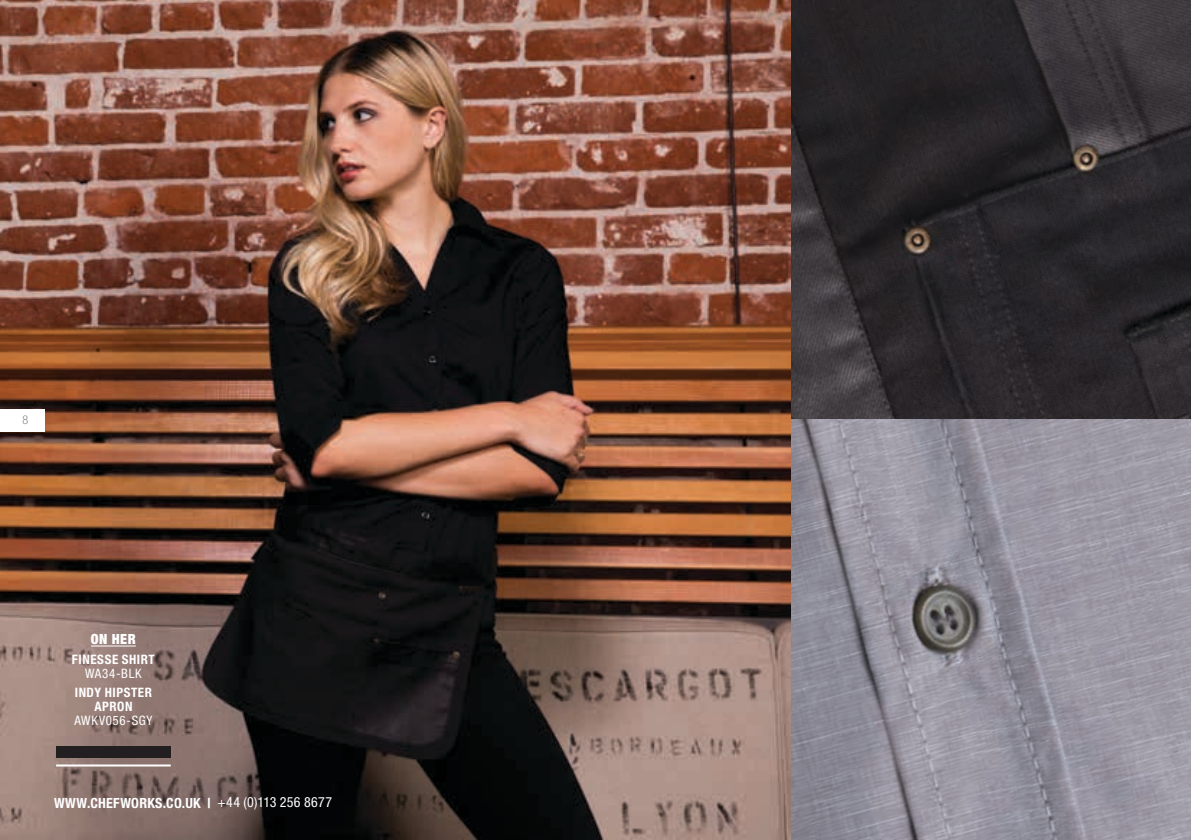
<style>
.page{position:relative;width:1191px;height:840px;background:#fff}
.page>*{position:absolute;margin:0;border:0;box-sizing:border-box;transform-origin:0 0}
.t1{font:700 condensed 14px "Helvetica Neue LT Std";letter-spacing:.02em;color:#fff}
.t2{font:900 condensed 14px "Helvetica Neue LT Std";color:#fff}
.t3{font:700 condensed 13px/14px "Helvetica Neue LT Std";letter-spacing:.04em;color:#fff;text-align:center}
.t4{font:condensed 13px "Helvetica Neue LT Std";letter-spacing:.05em;color:#fff}
.t5{font:100 condensed 12px "Helvetica Neue LT Std";color:#58595b}
.s1{font-weight:400}
</style>
<div class="page">
<img style="left:790px;top:0;width:401px;height:839px">
<img style="left:0;top:0;width:790px;height:839px">
<hr style="left:91px;top:645px;width:45px;height:1px;background:#fff">
<hr style="left:56px;top:764px;width:115px;height:2px;background:#fff">
<div style="left:56px;top:745px;width:115px;height:12px;background:#231f20"></div>
<div style="left:0;top:408px;width:44px;height:23px;background:#fff"></div>
<p class="t5" style="left:23px;top:413px;width:7px">8</p>
<p class="t2" style="left:91px;top:630px;width:46px">ON HER</p>
<p class="t3" style="left:72px;top:651px;width:84px">FINESSE SHIRT</p>
<p class="t4" style="left:85px;top:665px;width:58px">WA34-BLK</p>
<p class="t3" style="left:75px;top:685px;width:79px">INDY HIPSTER<br>APRON</p>
<p class="t4" style="left:74px;top:713px;width:80px">AWKV056-SGY</p>
<p class="t1" style="left:54px;top:794px;width:280px">WWW.CHEFWORKS.CO.UK | <span class="s1">+44 (0)113 256 8677</span></p>
</div>
